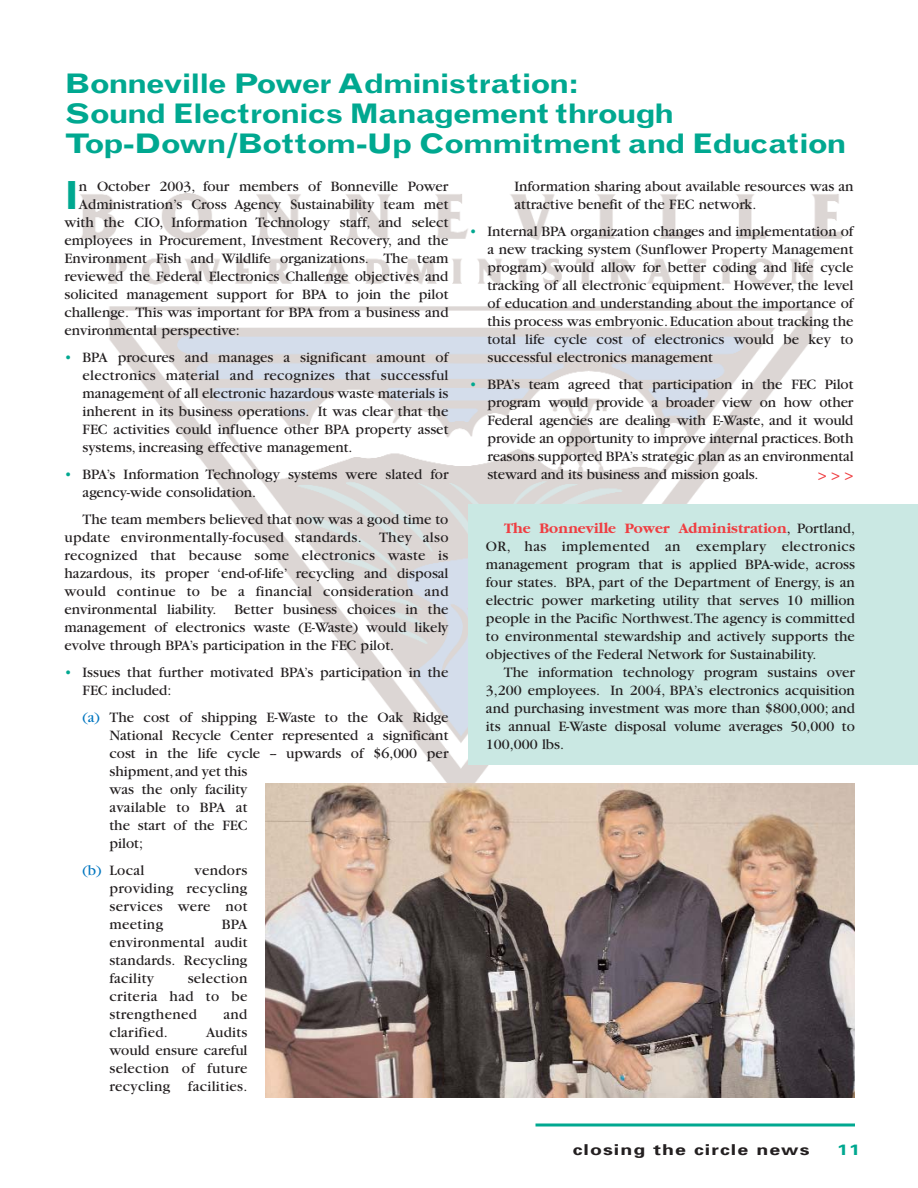
<style>
.page{position:relative;width:918px;height:1188px;background:#fff}
.page>*{position:absolute;margin:0;border:0;box-sizing:border-box;transform-origin:0 0}
.t1{font:700 38.85px "Grotesque";color:#00a890}
.t2{font:700 27px/30px "Grotesque";letter-spacing:-.05em;color:#00a890;scale:1.2 1}
.t3{font:15px/18px "Garamond";color:#231f20;text-align:justify}
.t4{font:700 15px "Univers";letter-spacing:.055em;color:#231f20;scale:1.3 1}
.t5{font:15px "Garamond";letter-spacing:.02em;color:#231f20}
.t6{font:15px "Garamond";color:#ef3e42}
.t7{font:700 15px "Univers";color:#00a890;scale:1.3 1}
.s1{color:#00a890}
.s2{font-weight:700;color:#ef3e42}
.s3{color:#0076c0}
</style>
<div class="page">
<img style="left:81px;top:194px;width:763px;height:606px">
<hr style="left:536px;top:1124px;width:319px;height:2px;background:#00a890">
<div style="left:468px;top:504px;width:450px;height:261px;background:#cae8e3"></div>
<img style="left:266px;top:783px;width:589px;height:315px">
<div style="left:806px;top:469px;width:49px;height:18px;background:#fff"></div>
<h2 class="t2" style="left:64px;top:71px;width:654px">Bonneville Power Administration:<br>Sound Electronics Management through<br>Top-Down/Bottom-Up Commitment and Education</h2>
<h1 class="t1" style="left:64px;top:181px;width:16px">I</h1>
<p class="t3" style="left:79px;top:179px;width:371px">n October 2003, four members of Bonneville Power</p>
<p class="t3" style="left:514px;top:179px;width:341px">Information sharing about available resources was an attractive benefit of the FEC network.</p>
<p class="t3" style="left:488px;top:224px;width:368px;text-indent:-18px"><span class="s1">•</span> Internal BPA organization changes and implementation of a new tracking system (Sunflower Property Management program) would allow for better coding and life cycle tracking of all electronic equipment. However, the level of education and understanding about the importance of this process was embryonic.Education about tracking the total life cycle cost of electronics would be key to successful electronics management</p>
<p class="t3" style="left:488px;top:377px;width:368px;text-indent:-18px"><span class="s1">•</span> BPA’s team agreed that participation in the FEC Pilot program would provide a broader view on how other Federal agencies are dealing with E-Waste, and it would provide an opportunity to improve internal practices.Both reasons supported BPA’s strategic plan as an environmental steward and its business and mission goals.</p>
<p class="t3" style="left:486px;top:520px;width:371px;text-indent:18px"><span class="s2">The Bonneville Power Administration</span>, Portland, OR, has implemented an exemplary electronics management program that is applied BPA-wide, across four states. BPA, part of the Department of Energy, is an electric power marketing utility that serves 10 million people in the Pacific Northwest.The agency is committed to environmental stewardship and actively supports the objectives of the Federal Network for Sustainability.</p>
<p class="t3" style="left:486px;top:664px;width:371px;text-indent:18px">The information technology program sustains over 3,200 employees. In 2004, BPA’s electronics acquisition and purchasing investment was more than $800,000; and its annual E-Waste disposal volume averages 50,000 to 100,000 lbs.</p>
<p class="t3" style="left:79px;top:197px;width:371px">Administration’s Cross Agency Sustainability team met</p>
<p class="t3" style="left:64px;top:215px;width:386px">with the CIO, Information Technology staff, and select</p>
<p class="t3" style="left:64px;top:233px;width:386px">employees in Procurement, Investment Recovery, and the</p>
<p class="t3" style="left:64px;top:251px;width:386px">Environment Fish and Wildlife organizations. The team</p>
<p class="t3" style="left:64px;top:269px;width:386px">reviewed the Federal Electronics Challenge objectives and</p>
<p class="t3" style="left:64px;top:287px;width:386px">solicited management support for BPA to join the pilot</p>
<p class="t3" style="left:64px;top:305px;width:386px">challenge. This was important for BPA from a business and</p>
<p class="t3" style="left:64px;top:323px;width:177px">environmental perspective:</p>
<p class="t3" style="left:82px;top:350px;width:368px;text-indent:-18px"><span class="s1">•</span> BPA procures and manages a significant amount of electronics material and recognizes that successful management of all electronic hazardous waste materials is inherent in its business operations. It was clear that the FEC activities could influence other BPA property asset systems, increasing effective management.</p>
<p class="t3" style="left:82px;top:467px;width:368px;text-indent:-18px"><span class="s1">•</span> BPA’s Information Technology systems were slated for agency-wide consolidation.</p>
<p class="t3" style="left:64px;top:512px;width:386px;text-indent:18px">The team members believed that now was a good time to update environmentally-focused standards. They also recognized that because some electronics waste is hazardous, its proper ‘end-of-life’ recycling and disposal would continue to be a financial consideration and environmental liability. Better business choices in the management of electronics waste (E-Waste) would likely evolve through BPA’s participation in the FEC pilot.</p>
<p class="t3" style="left:82px;top:665px;width:368px;text-indent:-18px"><span class="s1">•</span> Issues that further motivated BPA’s participation in the<br>FEC included:</p>
<p class="t3" style="left:110px;top:710px;width:341px;text-align:left;text-indent:-27px"><span class="s3">(a)</span> The cost of shipping E-Waste to the Oak Ridge<br>National Recycle Center represented a significant cost in the life cycle -- upwards of $6,000 per shipment,and yet this<br>was the only facility<br>available to BPA at<br>the start of the FEC<br>pilot;</p>
<p class="t3" style="left:82px;top:863px;width:63px"><span class="s3">(b)</span> Local</p>
<p class="t6" style="left:818px;top:470px;width:37px">&gt; &gt; &gt;</p>
<p class="t3" style="left:110px;top:863px;width:140px;text-indent:85px">vendors providing recycling services were not meeting</p>
<p class="t3" style="left:110px;top:917px;width:140px;text-indent:112px">BPA environmental audit standards. Recycling facility</p>
<p class="t3" style="left:110px;top:971px;width:140px;text-indent:78px">selection criteria had to be strengthened</p>
<p class="t3" style="left:224px;top:1007px;width:25px">and</p>
<p class="t3" style="left:110px;top:1025px;width:140px;text-indent:97px">Audits would ensure careful selection of future recycling facilities.</p>
<p class="t5" style="left:110px;top:1027px;width:60px">clarified.</p>
<p class="t4" style="left:573px;top:1144px;width:184px">closing the circle news</p>
<p class="t7" style="left:837px;top:1144px;width:19px">11</p>
</div>
